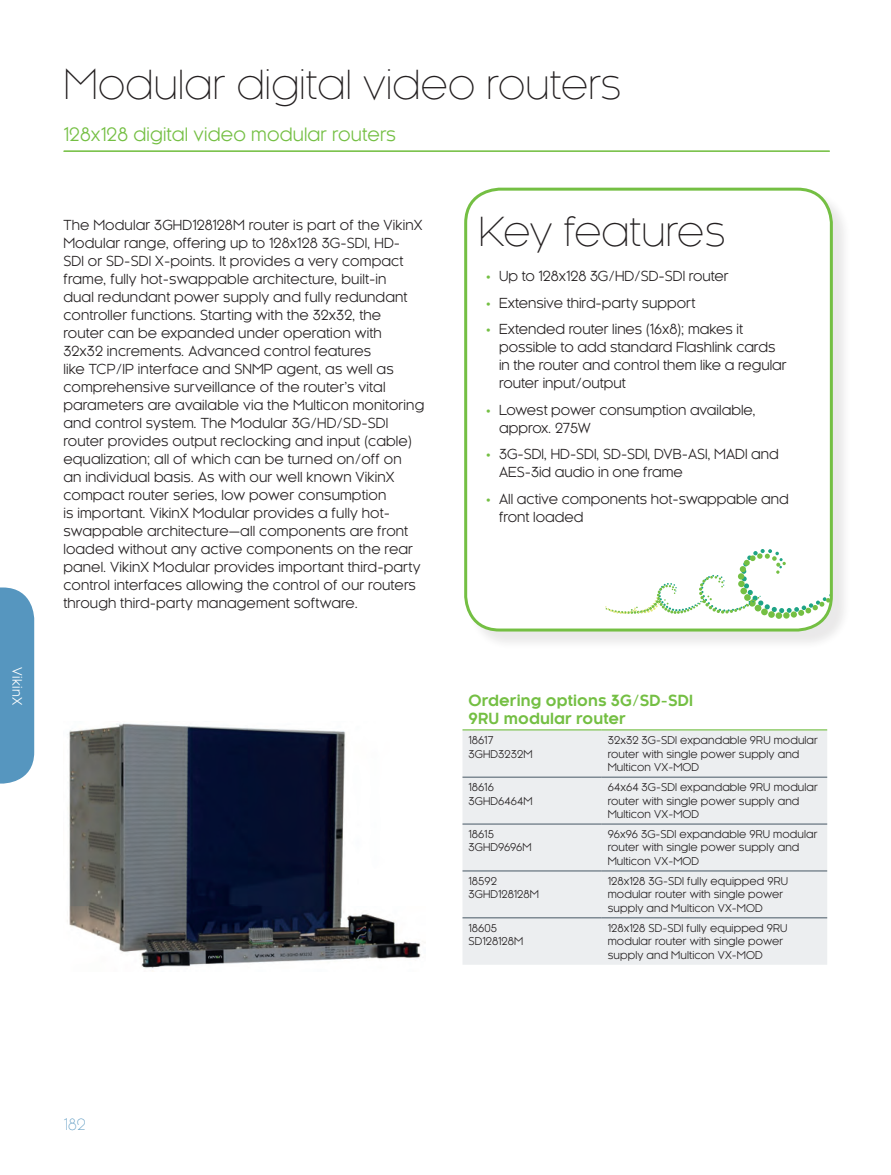
<style>
.page{position:relative;width:891px;height:1175px;background:#fff}
.page>*{position:absolute;margin:0;border:0;box-sizing:border-box;transform-origin:0 0}
.t1{font:300 39px "Kessel 105";letter-spacing:.01em;color:#231f20}
.t2{font:18px "Kessel 105";letter-spacing:.01em;color:#74bf43}
.t3{font:700 15px/18px "Kessel 105";letter-spacing:.01em;color:#74bf43}
.t4{font:300 15px "Kessel 105";color:#5696bf}
.t5{font:13.5px/18px "Kessel 105";letter-spacing:.01em;color:#231f20}
.t6{font:12.75px "Kessel 105";letter-spacing:.025em;color:#fff}
.t7{font:10.5px/13.5px "Kessel 105";letter-spacing:.01em;color:#231f20}
.s1{font-weight:700;color:#74bf43}
</style>
<div class="page">
<hr style="left:64px;top:151px;width:765px;height:1px;background:#74bf43">
<div style="left:0;top:587px;width:34px;height:196px;background:#5696bf"></div>
<div style="left:466px;top:190px;width:385px;height:460px;background:#231f20;opacity:.1"></div>
<div style="left:466px;top:189px;width:365px;height:441px;background:#fff;border-radius:34px"></div>
<div style="left:776px;top:612px;width:6px;height:7px;background:#74bf43;border-radius:50%"></div>
<div style="left:783px;top:612px;width:7px;height:6px;background:#74bf43;border-radius:50%"></div>
<svg style="left:605px;top:549px;width:226px;height:68px"></svg>
<div style="left:464px;top:188px;width:369px;height:443px;border:3px solid #74bf43;border-radius:34px"></div>
<img style="left:69px;top:723px;width:357px;height:248px">
<div style="left:463px;top:730px;width:364px;height:234px;background:#eceef0"></div>
<hr style="left:463px;top:777px;width:139px;height:1px;background:#475865">
<hr style="left:602px;top:777px;width:225px;height:1px;background:#475865">
<hr style="left:463px;top:823px;width:139px;height:1px;background:#475865">
<hr style="left:602px;top:823px;width:225px;height:1px;background:#475865">
<hr style="left:463px;top:870px;width:139px;height:1px;background:#475865">
<hr style="left:602px;top:870px;width:225px;height:1px;background:#475865">
<hr style="left:463px;top:917px;width:139px;height:1px;background:#475865">
<hr style="left:602px;top:917px;width:225px;height:1px;background:#475865">
<hr style="left:463px;top:729px;width:139px;height:1px;background:#74bf43">
<hr style="left:602px;top:729px;width:225px;height:1px;background:#74bf43">
<p class="t6" style="left:24px;top:667px;width:39px;rotate:90deg">VikinX</p>
<h1 class="t1" style="left:64px;top:63px;width:559px">Modular digital video routers</h1>
<h2 class="t2" style="left:63px;top:124px;width:334px">128x128 digital video modular routers</h2>
<p class="t5" style="left:63px;top:216px;width:362px">The Modular 3GHD128128M router is part of the VikinX Modular range, offering up to 128x128 3G-SDI, HD-<br>SDI or SD-SDI X-points. It provides a very compact frame, fully hot-swappable architecture, built-in<br>dual redundant power supply and fully redundant controller functions. Starting with the 32x32, the router can be expanded under operation with 32x32 increments. Advanced control features<br>like TCP/IP interface and SNMP agent, as well as comprehensive surveillance of the router’s vital parameters are available via the Multicon monitoring and control system. The Modular 3G/HD/SD-SDI router provides output reclocking and input (cable) equalization; all of which can be turned on/off on<br>an individual basis. As with our well known VikinX compact router series, low power consumption<br>is important. VikinX Modular provides a fully hot&shy;swappable architecture—all components are front loaded without any active components on the rear panel. VikinX Modular provides important third-party control interfaces allowing the control of our routers through third-party management software.</p>
<h1 class="t1" style="left:479px;top:210px;width:248px">Key features</h1>
<p class="t5" style="left:486px;top:267px;width:245px"><span class="s1">•</span> Up to 128x128 3G/HD/SD-SDI router</p>
<p class="t5" style="left:486px;top:294px;width:211px"><span class="s1">•</span> Extensive third-party support</p>
<p class="t5" style="left:499px;top:320px;width:289px;text-indent:-14px"><span class="s1">•</span> Extended router lines (16x8); makes it possible to add standard Flashlink cards in the router and control them like a regular router input/output</p>
<p class="t5" style="left:499px;top:401px;width:258px;text-indent:-14px"><span class="s1">•</span> Lowest power consumption available, approx. 275W</p>
<p class="t5" style="left:499px;top:445px;width:281px;text-indent:-14px"><span class="s1">•</span> 3G-SDI, HD-SDI, SD-SDI, DVB-ASI, MADI and<br>AES-3id audio in one frame</p>
<p class="t5" style="left:499px;top:490px;width:291px;text-indent:-14px"><span class="s1">•</span> All active components hot-swappable and front loaded</p>
<p class="t3" style="left:469px;top:691px;width:226px">Ordering options 3G/SD-SDI<br>9RU modular router</p>
<p class="t7" style="left:469px;top:733px;width:66px">18617<br>3GHD3232M</p>
<p class="t7" style="left:608px;top:733px;width:212px">32x32 3G-SDI expandable 9RU modular router with single power supply and<br>Multicon VX-MOD</p>
<p class="t7" style="left:469px;top:780px;width:65px">18616<br>3GHD6464M</p>
<p class="t7" style="left:608px;top:780px;width:212px">64x64 3G-SDI expandable 9RU modular router with single power supply and<br>Multicon VX-MOD</p>
<p class="t7" style="left:469px;top:827px;width:65px">18615<br>3GHD9696M</p>
<p class="t7" style="left:608px;top:827px;width:211px">96x96 3G-SDI expandable 9RU modular router with single power supply and<br>Multicon VX-MOD</p>
<p class="t7" style="left:469px;top:874px;width:72px">18592<br>3GHD128128M</p>
<p class="t7" style="left:608px;top:874px;width:182px">128x128 3G-SDI fully equipped 9RU modular router with single power supply and Multicon VX-MOD</p>
<p class="t7" style="left:469px;top:921px;width:56px">18605<br>SD128128M</p>
<p class="t7" style="left:608px;top:921px;width:181px">128x128 SD-SDI fully equipped 9RU modular router with single power supply and Multicon VX-MOD</p>
<p class="t4" style="left:64px;top:1116px;width:23px">182</p>
</div>
